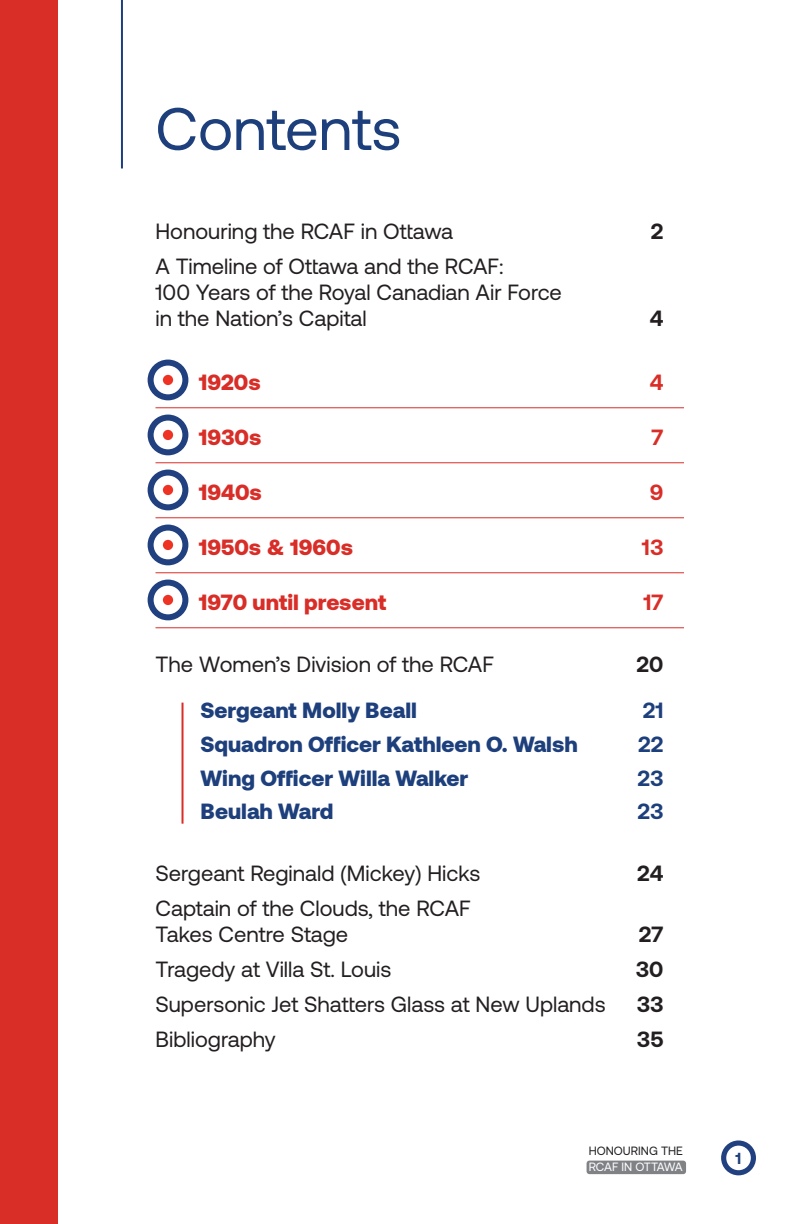
<style>
.page{position:relative;width:792px;height:1224px;background:#fff}
.page>*{position:absolute;margin:0;border:0;box-sizing:border-box;transform-origin:0 0}
.t1{font:60px "Aeonik";color:#1d3f7c}
.t2{font:22px/26px "Aeonik";color:#231f20}
.t3{font:900 22px "Aeonik";color:#1d3f7c}
.t4{font:900 22px "Aeonik";color:#d92d27}
.t5{font:700 22px "Aeonik";color:#231f20}
.t6{font:700 22px "Aeonik";color:#1d3f7c}
.t7{font:700 22px "Aeonik";color:#d92d27}
.t8{font:700 16px "Aeonik";color:#1d3f7c}
.t9{font:12px "Aeonik";color:#231f20}
.t10{font:12px "Aeonik";letter-spacing:-.025em;color:#fff}
</style>
<div class="page">
<div style="left:0;top:0;width:58px;height:1224px;background:#d92d27"></div>
<hr style="left:156px;top:407px;width:528px;height:1px;background:#d92d27">
<hr style="left:156px;top:462px;width:528px;height:1px;background:#d92d27">
<hr style="left:156px;top:517px;width:528px;height:1px;background:#d92d27">
<hr style="left:156px;top:572px;width:528px;height:1px;background:#d92d27">
<hr style="left:156px;top:627px;width:528px;height:1px;background:#d92d27">
<hr style="left:182px;top:703px;width:2px;height:121px;background:#d92d27">
<hr style="left:121px;top:0;width:2px;height:168px;background:#1d3f7c">
<div style="left:587px;top:1161px;width:99px;height:13px;background:#808285;border-radius:3px"></div>
<div style="left:148px;top:360px;width:40px;height:40px;background:#214080;border-radius:50%"></div>
<div style="left:154px;top:366px;width:28px;height:28px;background:#fff;border-radius:50%"></div>
<div style="left:163px;top:375px;width:10px;height:10px;background:#ee3325;border-radius:50%"></div>
<div style="left:148px;top:415px;width:40px;height:40px;background:#214080;border-radius:50%"></div>
<div style="left:154px;top:421px;width:28px;height:28px;background:#fff;border-radius:50%"></div>
<div style="left:163px;top:430px;width:10px;height:10px;background:#ee3325;border-radius:50%"></div>
<div style="left:148px;top:470px;width:40px;height:40px;background:#214080;border-radius:50%"></div>
<div style="left:154px;top:476px;width:28px;height:28px;background:#fff;border-radius:50%"></div>
<div style="left:163px;top:485px;width:10px;height:10px;background:#ee3325;border-radius:50%"></div>
<div style="left:148px;top:525px;width:40px;height:40px;background:#214080;border-radius:50%"></div>
<div style="left:154px;top:531px;width:28px;height:28px;background:#fff;border-radius:50%"></div>
<div style="left:163px;top:540px;width:10px;height:10px;background:#ee3325;border-radius:50%"></div>
<div style="left:148px;top:580px;width:40px;height:40px;background:#214080;border-radius:50%"></div>
<div style="left:154px;top:586px;width:28px;height:28px;background:#fff;border-radius:50%"></div>
<div style="left:163px;top:595px;width:10px;height:10px;background:#ee3325;border-radius:50%"></div>
<svg style="left:721px;top:1140px;width:35px;height:35px"></svg>
<div style="left:726px;top:1146px;width:25px;height:24px;background:#fff;border-radius:50%"></div>
<h2 class="t1" style="left:156px;top:96px;width:247px">Contents</h2>
<p class="t2" style="left:156px;top:218px;width:299px">Honouring the RCAF in Ottawa</p>
<p class="t5" style="left:651px;top:219px;width:14px">2</p>
<p class="t2" style="left:156px;top:253px;width:408px">A Timeline of Ottawa and the RCAF:<br>100 Years of the Royal Canadian Air Force in the Nation’s Capital</p>
<p class="t5" style="left:650px;top:306px;width:15px">4</p>
<p class="t4" style="left:199px;top:369px;width:64px">1920s</p>
<p class="t7" style="left:650px;top:370px;width:15px">4</p>
<p class="t4" style="left:199px;top:424px;width:64px">1930s</p>
<p class="t7" style="left:652px;top:425px;width:14px">7</p>
<p class="t4" style="left:199px;top:479px;width:65px">1940s</p>
<p class="t7" style="left:650px;top:480px;width:15px">9</p>
<p class="t4" style="left:199px;top:534px;width:156px">1950s &amp; 1960s</p>
<p class="t7" style="left:642px;top:535px;width:23px">13</p>
<p class="t4" style="left:199px;top:589px;width:189px">1970 until present</p>
<p class="t7" style="left:643px;top:590px;width:22px">17</p>
<p class="t2" style="left:156px;top:651px;width:340px">The Women’s Division of the RCAF</p>
<p class="t5" style="left:637px;top:652px;width:28px">20</p>
<p class="t3" style="left:201px;top:697px;width:218px">Sergeant Molly Beall</p>
<p class="t6" style="left:643px;top:698px;width:22px">21</p>
<p class="t3" style="left:201px;top:731px;width:379px">Squadron Officer Kathleen O. Walsh</p>
<p class="t6" style="left:638px;top:731px;width:27px">22</p>
<p class="t3" style="left:201px;top:765px;width:269px">Wing Officer Willa Walker</p>
<p class="t6" style="left:637px;top:765px;width:28px">23</p>
<p class="t3" style="left:201px;top:799px;width:135px">Beulah Ward</p>
<p class="t6" style="left:637px;top:799px;width:28px">23</p>
<p class="t2" style="left:156px;top:861px;width:327px">Sergeant Reginald (Mickey) Hicks</p>
<p class="t5" style="left:637px;top:861px;width:28px">24</p>
<p class="t2" style="left:156px;top:896px;width:317px">Captain of the Clouds, the RCAF<br>Takes Centre Stage</p>
<p class="t5" style="left:639px;top:922px;width:26px">27</p>
<p class="t2" style="left:156px;top:957px;width:237px">Tragedy at Villa St. Louis</p>
<p class="t5" style="left:636px;top:957px;width:29px">30</p>
<p class="t2" style="left:156px;top:992px;width:452px">Supersonic Jet Shatters Glass at New Uplands</p>
<p class="t5" style="left:637px;top:992px;width:28px">33</p>
<p class="t2" style="left:156px;top:1027px;width:122px">Bibliography</p>
<p class="t5" style="left:637px;top:1027px;width:28px">35</p>
<p class="t9" style="left:589px;top:1144px;width:96px">HONOURING THE</p>
<p class="t10" style="left:589px;top:1161px;width:95px">RCAF IN OTTAWA</p>
<p class="t8" style="left:736px;top:1149px;width:7px">1</p>
</div>
